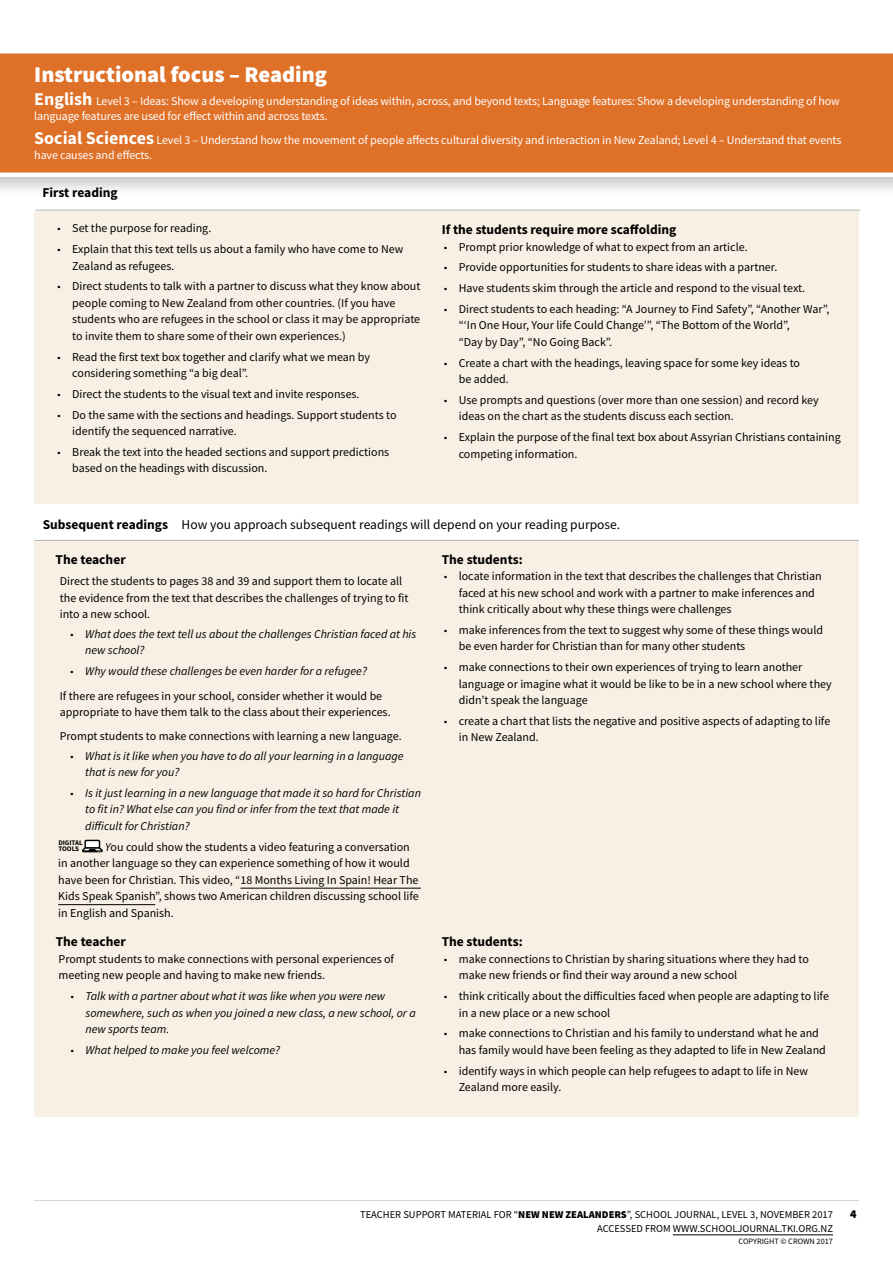
<style>
.page{position:relative;width:893px;height:1263px;background:#fff}
.page>*{position:absolute;margin:0;border:0;box-sizing:border-box;transform-origin:0 0}
.t1{font:900 22.5px "Source Sans Pro";color:#fff}
.t2{font:700 13.5px "Source Sans Pro";color:#000}
.t3{font:13.5px "Source Sans Pro";color:#000}
.t4{font:12px/16.5px "Source Sans Pro";color:#000}
.t5{font:italic 12px/16.5px "Source Sans Pro";color:#000}
.t6{font:12px/15px "Source Sans Pro";letter-spacing:-.01em;color:#fff}
.t7{font:900 12px "Source Sans Pro";color:#000}
.t8{font:10.5px "Source Sans Pro";color:#000}
.t9{font:8.25px "Source Sans Pro";color:#000}
.t10{font:700 7.05px/5.7px "Source Sans Pro";color:#000}
.s1{font-weight:700;font-size:18px}
.s2{font-weight:700}
.s3{font-style:italic}
.s4{font-weight:900}
</style>
<div class="page">
<hr style="left:34px;top:1200px;width:825px;height:1px;background:#d6d1c8">
<hr style="left:673px;top:1234px;width:160px;height:1px;background:#000">
<div style="left:34px;top:210px;width:825px;height:907px;background:#f8f0e4"></div>
<div style="left:34px;top:505px;width:825px;height:36px;background:#fff"></div>
<hr style="left:34px;top:540px;width:825px;height:1px;background:#b1b4b6">
<hr style="left:35px;top:210px;width:825px;height:1px;background:#b1b4b6">
<div style="left:0;top:45px;width:893px;height:153px;background:#000;opacity:.25"></div>
<svg style="left:0;top:49px;width:893px;height:128px;background:#e17a36"></svg>
<hr style="left:240px;top:888px;width:181px;height:1px;background:#000">
<hr style="left:58px;top:904px;width:97px;height:1px;background:#000">
<div style="left:85px;top:840px;width:15px;height:8px;background:#fff"></div>
<div style="left:84px;top:840px;width:16px;height:9px;border:1px solid #000"></div>
<svg style="left:82px;top:846px;width:21px;height:7px"></svg>
<h1 class="t1" style="left:34px;top:59px;width:294px">Instructional focus – Reading</h1>
<p class="t6" style="left:34px;top:94px;width:807px"><span class="s1">English</span> Level 3 – Ideas: Show a developing understanding of ideas within, across, and beyond texts; Language features: Show a developing understanding of how language features are used for effect within and across texts.</p>
<p class="t6" style="left:34px;top:132px;width:809px"><span class="s1">Social Sciences</span> Level 3 – Understand how the movement of people affects cultural diversity and interaction in New Zealand; Level 4 – Understand that events have causes and effects.</p>
<p class="t2" style="left:43px;top:184px;width:77px">First reading</p>
<p class="t4" style="left:55px;top:220px;width:158px">▪ Set the purpose for reading.</p>
<p class="t4" style="left:72px;top:241px;width:333px;text-indent:-17px">▪ Explain that this text tells us about a family who have come to New<br>Zealand as refugees.</p>
<p class="t4" style="left:72px;top:278px;width:350px;text-indent:-17px">▪ Direct students to talk with a partner to discuss what they know about people coming to New Zealand from other countries. (If you have students who are refugees in the school or class it may be appropriate to invite them to share some of their own experiences.)</p>
<p class="t4" style="left:72px;top:348px;width:299px;text-indent:-17px">▪ Read the first text box together and clarify what we mean by considering something “a big deal”.</p>
<p class="t4" style="left:55px;top:385px;width:306px">▪ Direct the students to the visual text and invite responses.</p>
<p class="t4" style="left:72px;top:406px;width:326px;text-indent:-17px">▪ Do the same with the sections and headings. Support students to identify the sequenced narrative.</p>
<p class="t4" style="left:72px;top:443px;width:318px;text-indent:-17px">▪ Break the text into the headed sections and support predictions based on the headings with discussion.</p>
<p class="t2" style="left:442px;top:220px;width:236px">If the students require more scaffolding</p>
<p class="t4" style="left:442px;top:238px;width:307px">▪ Prompt prior knowledge of what to expect from an article.</p>
<p class="t4" style="left:442px;top:259px;width:337px">▪ Provide opportunities for students to share ideas with a partner.</p>
<p class="t4" style="left:442px;top:280px;width:365px">▪ Have students skim through the article and respond to the visual text.</p>
<p class="t4" style="left:459px;top:300px;width:372px;text-indent:-17px">▪ Direct students to each heading: “A Journey to Find Safety”, “Another War”, “‘In One Hour, Your life Could Change’”, “The Bottom of the World”,<br>“Day by Day”, “No Going Back”.</p>
<p class="t4" style="left:459px;top:354px;width:343px;text-indent:-17px">▪ Create a chart with the headings, leaving space for some key ideas to be added.</p>
<p class="t4" style="left:459px;top:391px;width:362px;text-indent:-17px">▪ Use prompts and questions (over more than one session) and record key ideas on the chart as the students discuss each section.</p>
<p class="t4" style="left:459px;top:429px;width:383px;text-indent:-17px">▪ Explain the purpose of the final text box about Assyrian Christians containing competing information.</p>
<p class="t3" style="left:43px;top:515px;width:579px"><span class="s2">Subsequent readings</span> How you approach subsequent readings will depend on your reading purpose.</p>
<p class="t2" style="left:56px;top:551px;width:72px">The teacher</p>
<p class="t4" style="left:60px;top:573px;width:350px">Direct the students to pages 38 and 39 and support them to locate all the evidence from the text that describes the challenges of trying to fit into a new school.</p>
<p class="t5" style="left:85px;top:625px;width:332px;text-indent:-17px">▪ What does the text tell us about the challenges Christian faced at his new school?</p>
<p class="t4" style="left:60px;top:658px;width:324px;line-height:25px;text-align:center">▪ <span class="s3">Why would these challenges be even harder for a refugee?<br></span>If there are refugees in your school, consider whether it would be</p>
<p class="t4" style="left:60px;top:700px;width:343px;line-height:23.7px">appropriate to have them talk to the class about their experiences.<br>Prompt students to make connections with learning a new language.</p>
<p class="t5" style="left:85px;top:747px;width:320px;text-indent:-17px">▪ What is it like when you have to do all your learning in a language that is new for you?</p>
<p class="t5" style="left:85px;top:784px;width:337px;text-indent:-17px">▪ Is it just learning in a new language that made it so hard for Christian to fit in? What else can you find or infer from the text that made it difficult for Christian?</p>
<p class="t10" style="left:58px;top:840px;width:26px">DIGITAL<br>TOOLS</p>
<p class="t2" style="left:442px;top:550px;width:82px">The students:</p>
<p class="t4" style="left:459px;top:568px;width:364px;text-indent:-17px">▪ locate information in the text that describes the challenges that Christian faced at his new school and work with a partner to make inferences and think critically about why these things were challenges</p>
<p class="t4" style="left:459px;top:622px;width:366px;text-indent:-17px">▪ make inferences from the text to suggest why some of these things would be even harder for Christian than for many other students</p>
<p class="t4" style="left:459px;top:659px;width:375px;text-indent:-17px">▪ make connections to their own experiences of trying to learn another language or imagine what it would be like to be in a new school where they didn’t speak the language</p>
<p class="t4" style="left:459px;top:713px;width:373px;text-indent:-17px">▪ create a chart that lists the negative and positive aspects of adapting to life in New Zealand.</p>
<p class="t4" style="left:58px;top:838px;width:362px;text-indent:47px"><span class="s3">Y</span>ou could show the students a video featuring a conversation in another language so they can experience something of how it would have been for Christian. This video, “18 Months Living In Spain! Hear The Kids Speak Spanish”, shows two American children discussing school life in English and Spanish.</p>
<p class="t2" style="left:56px;top:933px;width:72px">The teacher</p>
<p class="t4" style="left:59px;top:950px;width:337px">Prompt students to make connections with personal experiences of meeting new people and having to make new friends.</p>
<p class="t5" style="left:86px;top:988px;width:332px;text-indent:-17px">▪ Talk with a partner about what it was like when you were new somewhere, such as when you joined a new class, a new school, or a new sports team.</p>
<p class="t5" style="left:69px;top:1041px;width:213px">▪ What helped to make you feel welcome?</p>
<p class="t2" style="left:442px;top:933px;width:82px">The students:</p>
<p class="t4" style="left:459px;top:950px;width:352px;text-indent:-17px">▪ make connections to Christian by sharing situations where they had to make new friends or find their way around a new school</p>
<p class="t4" style="left:459px;top:988px;width:372px;text-indent:-17px">▪ think critically about the difficulties faced when people are adapting to life in a new place or a new school</p>
<p class="t4" style="left:459px;top:1025px;width:369px;text-indent:-17px">▪ make connections to Christian and his family to understand what he and has family would have been feeling as they adapted to life in New Zealand</p>
<p class="t4" style="left:459px;top:1062px;width:351px;text-indent:-17px">▪ identify ways in which people can help refugees to adapt to life in New<br>Zealand more easily.</p>
<p class="t8" style="left:360px;top:1208px;width:474px">TEACHER SUPPORT MATERIAL FOR “<span class="s4">NEW NEW ZEALANDERS</span>”, SCHOOL JOURNAL, LEVEL 3, NOVEMBER 2017</p>
<p class="t7" style="left:850px;top:1206px;width:8px">4</p>
<p class="t8" style="left:597px;top:1222px;width:237px">ACCESSED FROM WWW.SCHOOLJOURNAL.TKI.ORG.NZ</p>
<p class="t9" style="left:739px;top:1236px;width:96px">COPYRIGHT © CROWN 2017</p>
</div>
